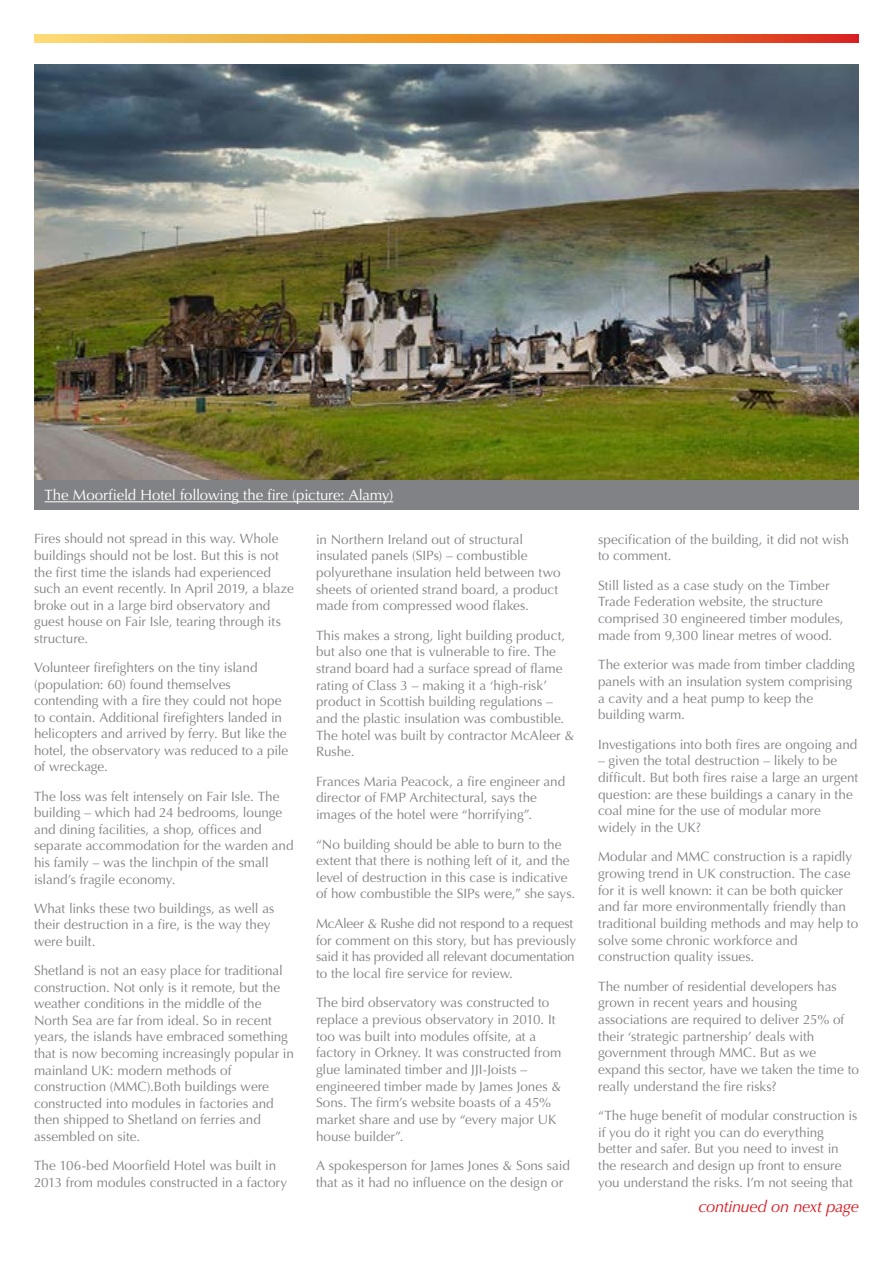
<style>
.page{position:relative;width:893px;height:1263px;background:#fff}
.page>*{position:absolute;margin:0;border:0;box-sizing:border-box;transform-origin:0 0}
.t1{font:italic 16.5px "Optima";letter-spacing:-.025em;color:#d81a22}
.t2{font:15px "Optima";letter-spacing:-.01em;color:#fff}
.t3{font:13.5px/16.6px "Optima";color:#818286}
</style>
<div class="page">
<svg style="left:34px;top:34px;width:825px;height:9px;background:#ed8d36"></svg>
<img style="left:34px;top:65px;width:825px;height:415px">
<div style="left:34px;top:480px;width:825px;height:30px;background:#818286"></div>
<hr style="left:45px;top:501px;width:348px;height:1px;background:#fff">
<p class="t2" style="left:45px;top:486px;width:350px">The Moorfield Hotel following the fire (picture: Alamy)</p>
<p class="t3" style="left:34px;top:531px;width:261px">Fires should not spread in this way. Whole buildings should not be lost. But this is not the first time the islands had experienced such an event recently. In April 2019, a blaze broke out in a large bird observatory and guest house on Fair Isle, tearing through its structure.</p>
<p class="t3" style="left:34px;top:659px;width:256px">Volunteer firefighters on the tiny island (population: 60) found themselves contending with a fire they could not hope to contain. Additional firefighters landed in helicopters and arrived by ferry. But like the hotel, the observatory was reduced to a pile of wreckage.</p>
<p class="t3" style="left:34px;top:788px;width:261px">The loss was felt intensely on Fair Isle. The building – which had 24 bedrooms, lounge and dining facilities, a shop, offices and separate accommodation for the warden and his family – was the linchpin of the small island’s fragile economy.</p>
<p class="t3" style="left:34px;top:900px;width:242px">What links these two buildings, as well as their destruction in a fire, is the way they were built.</p>
<p class="t3" style="left:34px;top:962px;width:261px">Shetland is not an easy place for traditional construction. Not only is it remote, but the weather conditions in the middle of the North Sea are far from ideal. So in recent years, the islands have embraced something that is now becoming increasingly popular in mainland UK: modern methods of construction (MMC).Both buildings were constructed into modules in factories and then shipped to Shetland on ferries and assembled on site.</p>
<p class="t3" style="left:34px;top:1157px;width:255px">The 106-bed Moorfield Hotel was built in<br>2013 from modules constructed in a factory</p>
<p class="t3" style="left:316px;top:531px;width:246px">in Northern Ireland out of structural insulated panels (SIPs) – combustible polyurethane insulation held between two sheets of oriented strand board, a product made from compressed wood flakes.</p>
<p class="t3" style="left:316px;top:627px;width:260px">This makes a strong, light building product, but also one that is vulnerable to fire. The strand board had a surface spread of flame rating of Class 3 – making it a ‘high-risk’ product in Scottish building regulations – and the plastic insulation was combustible.<br>The hotel was built by contractor McAleer &amp; Rushe.</p>
<p class="t3" style="left:316px;top:773px;width:251px">Frances Maria Peacock, a fire engineer and director of FMP Architectural, says the images of the hotel were “horrifying”.</p>
<p class="t3" style="left:316px;top:836px;width:261px">“No building should be able to burn to the extent that there is nothing left of it, and the level of destruction in this case is indicative of how combustible the SIPs were,” she says.</p>
<p class="t3" style="left:316px;top:915px;width:262px">McAleer &amp; Rushe did not respond to a request for comment on this story, but has previously said it has provided all relevant documentation to the local fire service for review.</p>
<p class="t3" style="left:316px;top:994px;width:247px">The bird observatory was constructed to replace a previous observatory in 2010. It too was built into modules offsite, at a factory in Orkney. It was constructed from glue laminated timber and JJI-Joists – engineered timber made by James Jones &amp; Sons. The firm’s website boasts of a 45% market share and use by “every major UK house builder”.</p>
<p class="t3" style="left:316px;top:1157px;width:255px">A spokesperson for James Jones &amp; Sons said that as it had no influence on the design or</p>
<p class="t3" style="left:598px;top:531px;width:252px">specification of the building, it did not wish to comment.</p>
<p class="t3" style="left:598px;top:577px;width:247px">Still listed as a case study on the Timber Trade Federation website, the structure comprised 30 engineered timber modules, made from 9,300 linear metres of wood.</p>
<p class="t3" style="left:598px;top:656px;width:258px">The exterior was made from timber cladding panels with an insulation system comprising a cavity and a heat pump to keep the building warm.</p>
<p class="t3" style="left:598px;top:736px;width:261px">Investigations into both fires are ongoing and</p>
<p class="t3" style="left:598px;top:752px;width:262px">– given the total destruction – likely to be difficult. But both fires raise a large an urgent question: are these buildings a canary in the coal mine for the use of modular more widely in the UK?</p>
<p class="t3" style="left:598px;top:848px;width:262px">Modular and MMC construction is a rapidly growing trend in UK construction. The case for it is well known: it can be both quicker and far more environmentally friendly than traditional building methods and may help to solve some chronic workforce and construction quality issues.</p>
<p class="t3" style="left:598px;top:978px;width:262px">The number of residential developers has grown in recent years and housing associations are required to deliver 25% of their ‘strategic partnership’ deals with government through MMC. But as we expand this sector, have we taken the time to really understand the fire risks?</p>
<p class="t3" style="left:598px;top:1107px;width:261px">“The huge benefit of modular construction is if you do it right you can do everything better and safer. But you need to invest in the research and design up front to ensure you understand the risks. I’m not seeing that</p>
<p class="t1" style="left:698px;top:1197px;width:162px">continued on next page</p>
</div>
